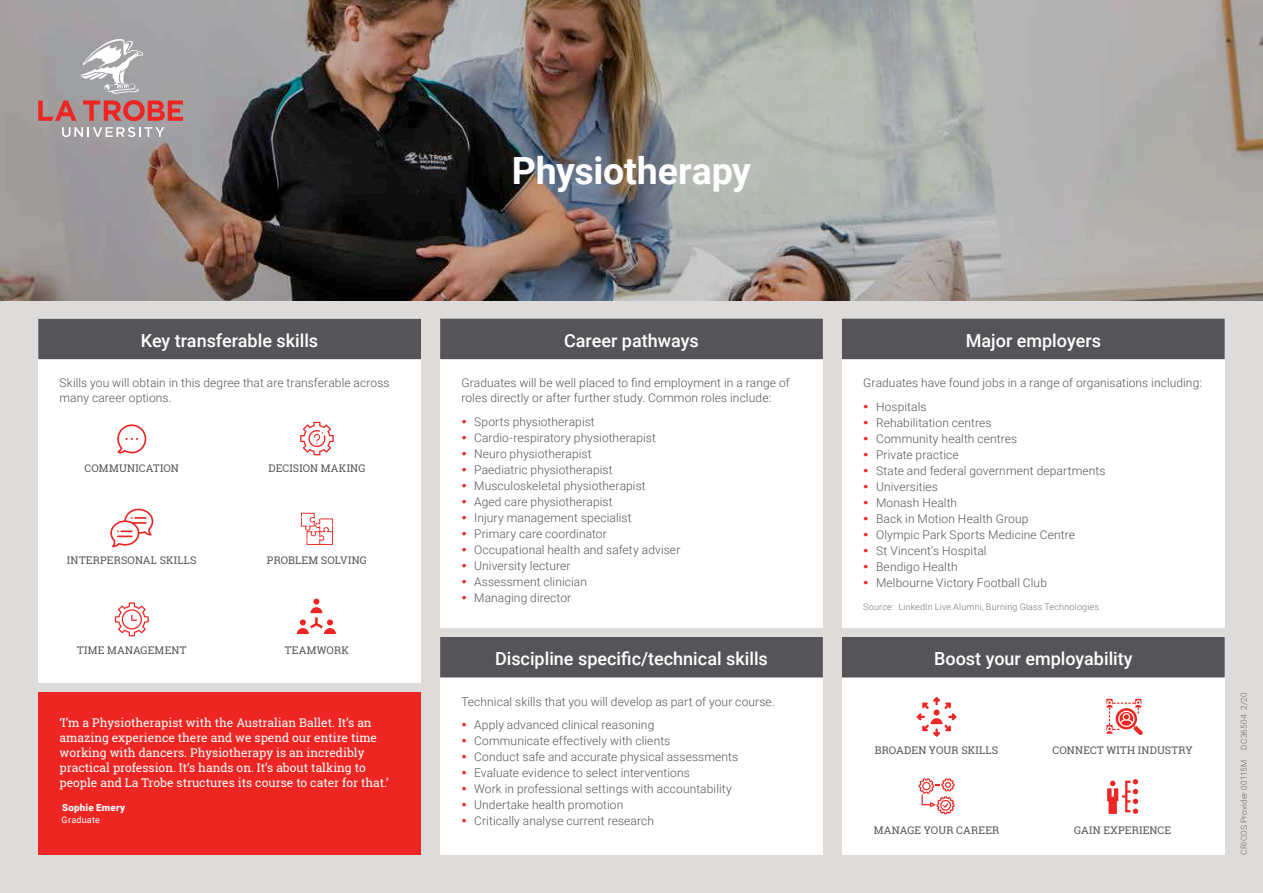
<style>
.page{position:relative;width:1263px;height:893px;background:#fff}
.page>*{position:absolute;margin:0;border:0;box-sizing:border-box;transform-origin:0 0}
.Course_title{font:700 37.5px "Roboto";letter-spacing:-.005em;color:#fff}
.Subheading_1{font:500 18px "Roboto";color:#fff}
.Body{font:300 12px/15px "Roboto";letter-spacing:.01em;color:#555559}
.Testimonial___Body{font:12px/15px "Roboto Slab";color:#fff}
.Proof_point{font:10.5px "Roboto Slab";letter-spacing:.015em;color:#555559}
.Testimonial___Name{font:900 9.75px "Roboto";letter-spacing:.02em;color:#fff}
.Source___Disclaimer{font:300 9px "Roboto";letter-spacing:.02em;color:#75767a}
.Testimonial___Title{font:9px "Roboto";letter-spacing:.025em;color:#fff}
.t1{font:300 8.25px "Roboto";letter-spacing:.025em;color:#69696d}
</style>
<div class="page">
<div style="left:0;top:301px;width:1263px;height:592px;background:#dedcda"></div>
<img style="left:0;top:0;width:1263px;height:301px">
<div style="left:38px;top:693px;width:383px;height:162px;background:#ed2623"></div>
<div style="left:440px;top:637px;width:383px;height:218px;background:#fff"></div>
<div style="left:440px;top:637px;width:383px;height:40px;background:#555559"></div>
<div style="left:440px;top:319px;width:383px;height:308px;background:#fff"></div>
<div style="left:440px;top:319px;width:383px;height:40px;background:#555559"></div>
<div style="left:842px;top:319px;width:383px;height:308px;background:#fff"></div>
<div style="left:842px;top:319px;width:383px;height:40px;background:#555559"></div>
<div style="left:38px;top:319px;width:383px;height:364px;background:#fff"></div>
<div style="left:38px;top:319px;width:383px;height:40px;background:#555559"></div>
<svg style="left:117px;top:424px;width:29px;height:29px"></svg>
<svg style="left:38px;top:100px;width:39px;height:21px"></svg>
<svg style="left:83px;top:100px;width:100px;height:21px;background:#c66161"></svg>
<svg style="left:62px;top:127px;width:102px;height:10px"></svg>
<svg style="left:80px;top:38px;width:63px;height:56px"></svg>
<div style="left:842px;top:637px;width:383px;height:218px;background:#fff"></div>
<div style="left:842px;top:637px;width:383px;height:40px;background:#555559"></div>
<svg style="left:1106px;top:699px;width:37px;height:36px"></svg>
<svg style="left:919px;top:778px;width:35px;height:36px"></svg>
<svg style="left:1107px;top:779px;width:31px;height:35px"></svg>
<svg style="left:917px;top:697px;width:39px;height:40px"></svg>
<svg style="left:301px;top:513px;width:32px;height:32px"></svg>
<svg style="left:115px;top:602px;width:34px;height:34px"></svg>
<svg style="left:110px;top:509px;width:43px;height:38px"></svg>
<svg style="left:300px;top:422px;width:34px;height:33px"></svg>
<svg style="left:297px;top:599px;width:39px;height:35px"></svg>
<p class="Subheading_1" style="left:141px;top:328px;width:179px">Key transferable skills</p>
<p class="Body" style="left:60px;top:375px;width:332px">Skills you will obtain in this degree that are transferable across many career options.</p>
<p class="Proof_point" style="left:85px;top:461px;width:96px">COMMUNICATION</p>
<p class="Proof_point" style="left:268px;top:461px;width:99px">DECISION MAKING</p>
<p class="Proof_point" style="left:67px;top:553px;width:131px">INTERPERSONAL SKILLS</p>
<p class="Proof_point" style="left:267px;top:553px;width:101px">PROBLEM SOLVING</p>
<p class="Proof_point" style="left:77px;top:642px;width:111px">TIME MANAGEMENT</p>
<p class="Proof_point" style="left:285px;top:642px;width:65px">TEAMWORK</p>
<p class="Testimonial___Body" style="left:60px;top:715px;width:331px">‘I’m a Physiotherapist with the Australian Ballet. It’s an amazing experience there and we spend our entire time working with dancers. Physiotherapy is an incredibly practical profession. It’s hands on. It’s about talking to people and La Trobe structures its course to cater for that.’</p>
<p class="Testimonial___Name" style="left:62px;top:800px;width:65px">Sophie Emery</p>
<p class="Testimonial___Title" style="left:62px;top:813px;width:40px">Graduate</p>
<p class="Course_title" style="left:512px;top:144px;width:241px">Physiotherapy</p>
<p class="Subheading_1" style="left:564px;top:328px;width:136px">Career pathways</p>
<p class="Body" style="left:461px;top:375px;width:330px">Graduates will be well placed to find employment in a range of roles directly or after further study. Common roles include:</p>
<p class="Body" style="left:474px;top:414px;width:122px">Sports physiotherapist</p>
<p class="Body" style="left:474px;top:430px;width:183px">Cardio-respiratory physiotherapist</p>
<p class="Body" style="left:474px;top:446px;width:119px">Neuro physiotherapist</p>
<p class="Body" style="left:474px;top:462px;width:140px">Paediatric physiotherapist</p>
<p class="Body" style="left:474px;top:478px;width:173px">Musculoskeletal physiotherapist</p>
<p class="Body" style="left:474px;top:494px;width:140px">Aged care physiotherapist</p>
<p class="Body" style="left:474px;top:510px;width:159px">Injury management specialist</p>
<p class="Body" style="left:474px;top:526px;width:134px">Primary care coordinator</p>
<p class="Body" style="left:474px;top:542px;width:208px">Occupational health and safety adviser</p>
<p class="Body" style="left:474px;top:558px;width:98px">University lecturer</p>
<p class="Body" style="left:474px;top:574px;width:114px">Assessment clinician</p>
<p class="Body" style="left:474px;top:590px;width:99px">Managing director</p>
<p class="Subheading_1" style="left:495px;top:646px;width:274px">Discipline specific/technical skills</p>
<p class="Body" style="left:461px;top:693px;width:315px">Technical skills that you will develop as part of your course.</p>
<p class="Body" style="left:474px;top:717px;width:182px">Apply advanced clinical reasoning</p>
<p class="Body" style="left:474px;top:733px;width:198px">Communicate effectively with clients</p>
<p class="Body" style="left:474px;top:749px;width:266px">Conduct safe and accurate physical assessments</p>
<p class="Body" style="left:474px;top:765px;width:217px">Evaluate evidence to select interventions</p>
<p class="Body" style="left:474px;top:781px;width:259px">Work in professional settings with accountability</p>
<p class="Body" style="left:474px;top:797px;width:151px">Undertake health promotion</p>
<p class="Body" style="left:474px;top:813px;width:181px">Critically analyse current research</p>
<p class="Subheading_1" style="left:966px;top:328px;width:137px">Major employers</p>
<p class="Body" style="left:863px;top:375px;width:340px">Graduates have found jobs in a range of organisations including:</p>
<p class="Body" style="left:876px;top:399px;width:52px">Hospitals</p>
<p class="Body" style="left:876px;top:415px;width:117px">Rehabilitation centres</p>
<p class="Body" style="left:876px;top:431px;width:143px">Community health centres</p>
<p class="Body" style="left:876px;top:447px;width:84px">Private practice</p>
<p class="Body" style="left:876px;top:463px;width:231px">State and federal government departments</p>
<p class="Body" style="left:876px;top:479px;width:63px">Universities</p>
<p class="Body" style="left:876px;top:495px;width:83px">Monash Health</p>
<p class="Body" style="left:876px;top:511px;width:154px">Back in Motion Health Group</p>
<p class="Body" style="left:876px;top:527px;width:200px">Olympic Park Sports Medicine Centre</p>
<p class="Body" style="left:876px;top:543px;width:112px">St Vincent’s Hospital</p>
<p class="Body" style="left:876px;top:559px;width:83px">Bendigo Health</p>
<p class="Body" style="left:876px;top:575px;width:172px">Melbourne Victory Football Club</p>
<p class="Source___Disclaimer" style="left:863px;top:601px;width:237px">Source: LinkedIn Live Alumni, Burning Glass Technologies</p>
<p class="Subheading_1" style="left:934px;top:646px;width:200px">Boost your employability</p>
<p class="Proof_point" style="left:875px;top:743px;width:125px">BROADEN YOUR SKILLS</p>
<p class="Proof_point" style="left:1052px;top:743px;width:142px">CONNECT WITH INDUSTRY</p>
<p class="Proof_point" style="left:874px;top:823px;width:127px">MANAGE YOUR CAREER</p>
<p class="Proof_point" style="left:1074px;top:823px;width:99px">GAIN EXPERIENCE</p>
<p class="t1" style="left:1238px;top:750px;width:59px;rotate:-90deg">DC36504 2/20</p>
<p class="t1" style="left:1238px;top:855px;width:96px;rotate:-90deg">CRICOS Provider 00115M</p>
</div>
